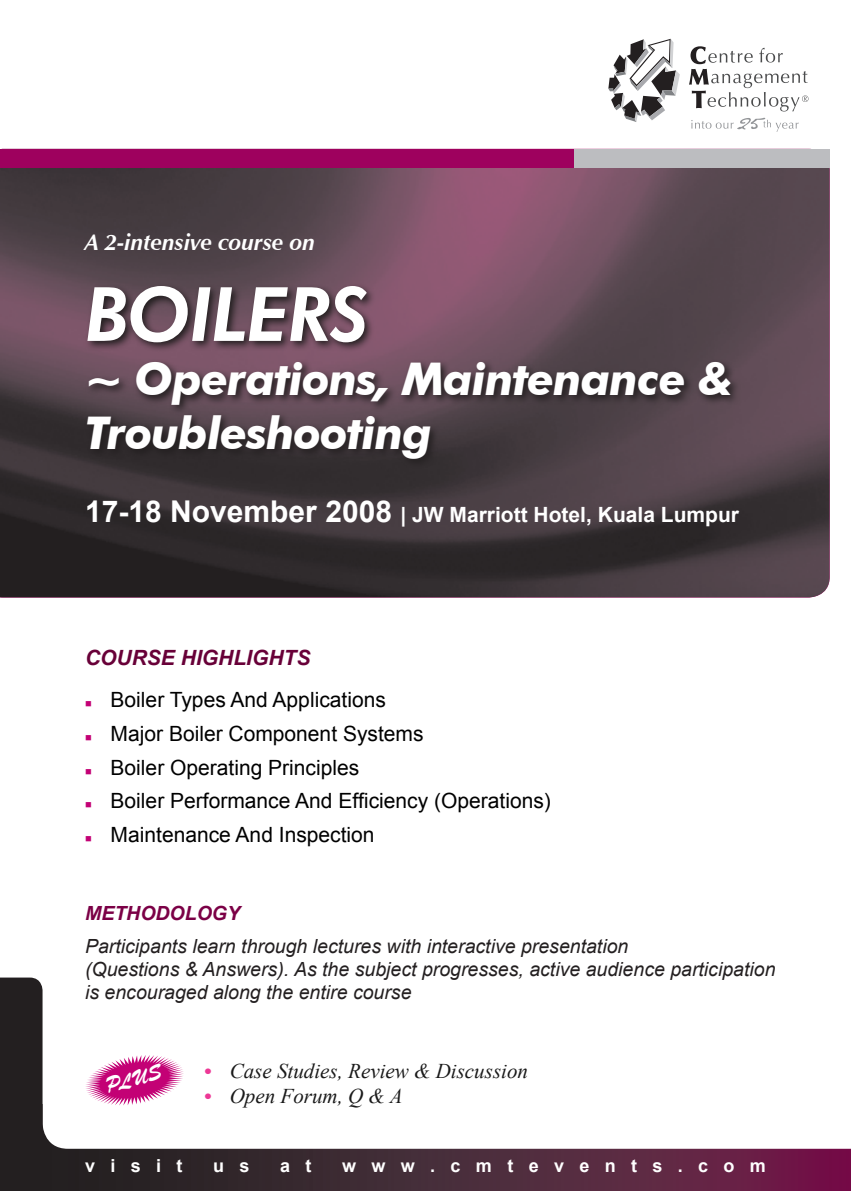
<style>
.page{position:relative;width:851px;height:1191px;background:#fff}
.page>*{position:absolute;margin:0;border:0;box-sizing:border-box;transform-origin:0 0}
.t1{font:italic 800 75px "Futura BT";letter-spacing:-.02em;color:#fff}
.t2{font:italic 700 45px/54px "Futura BT";letter-spacing:-.02em;color:#fff}
.t3{font:italic 700 22.5px "Zapf Humanist 601 BT";color:#fff}
.t4{font:21px "Arial";color:#000}
.t5{font:700 21px "Arial";color:#fff}
.t6{font:italic 21px "Times New Roman";color:#1a1a1a}
.t7{font:italic 700 21px "Arial";color:#680038}
.t8{font:21px "Brush Script BT";color:#fff}
.t9{font:italic 19.5px/23.4px "Arial";color:#231f20}
.t10{font:italic 700 19.5px "Arial";color:#7b0046}
.t11{font:700 18px "Arial";color:#fff}
.s1{font-size:30px}
.s2{color:#c30175}
.s3{font-weight:700;color:#ed3896}
</style>
<div class="page">
<img style="left:0;top:167px;width:829px;height:430px">
<svg style="left:43px;top:1148px;width:807px;height:43px;background:#4b293a"></svg>
<div style="left:0;top:977px;width:43px;height:214px;background:#231f20"></div>
<svg style="left:83px;top:282px;width:747px;height:249px;background:#503f47"></svg>
<svg style="left:608px;top:39px;width:71px;height:83px"></svg>
<svg style="left:689px;top:46px;width:119px;height:65px"></svg>
<svg style="left:691px;top:118px;width:107px;height:14px"></svg>
<div style="left:0;top:149px;width:575px;height:18px;background:#9e015e"></div>
<div style="left:574px;top:149px;width:255px;height:18px;background:#bcbdc0"></div>
<svg style="left:86px;top:1055px;width:98px;height:50px"></svg>
<p class="t3" style="left:85px;top:228px;width:231px">A 2-intensive course on</p>
<p class="t1" style="left:85px;top:269px;width:285px">BOILERS</p>
<p class="t2" style="left:85px;top:352px;width:649px">~ Operations, Maintenance &amp;<br>Troubleshooting</p>
<p class="t5" style="left:85px;top:501px;width:655px"><span class="s1">17-18 November 2008</span> | JW Marriott Hotel, Kuala Lumpur</p>
<p class="t7" style="left:85px;top:644px;width:227px">COURSE HIGHLIGHTS</p>
<p class="t4" style="left:85px;top:686px;width:302px"><span class="s2">■</span> Boiler Types And Applications</p>
<p class="t4" style="left:85px;top:720px;width:340px"><span class="s2">■</span> Major Boiler Component Systems</p>
<p class="t4" style="left:85px;top:753px;width:276px"><span class="s2">■</span> Boiler Operating Principles</p>
<p class="t4" style="left:85px;top:787px;width:467px"><span class="s2">■</span> Boiler Performance And Efficiency (Operations)</p>
<p class="t4" style="left:85px;top:821px;width:291px"><span class="s2">■</span> Maintenance And Inspection</p>
<p class="t10" style="left:85px;top:900px;width:156px">METHODOLOGY</p>
<p class="t9" style="left:85px;top:934px;width:692px">Participants learn through lectures with interactive presentation<br>(Questions &amp; Answers). As the subject progresses, active audience participation is encouraged along the entire course</p>
<p class="t8" style="left:103px;top:1073px;width:59px;rotate:-15deg">PLUS</p>
<p class="t6" style="left:204px;top:1056px;width:325px"><span class="s3">•</span> Case Studies, Review &amp; Discussion</p>
<p class="t6" style="left:204px;top:1081px;width:200px"><span class="s3">•</span> Open Forum, Q &amp; A</p>
<p class="t11" style="left:85px;top:1153px;width:99px">v i s i t</p>
<p class="t11" style="left:213px;top:1153px;width:38px">u s</p>
<p class="t11" style="left:280px;top:1153px;width:33px">a t</p>
<p class="t11" style="left:342px;top:1153px;width:425px">w w w . c m t e v e n t s . c o m</p>
</div>
